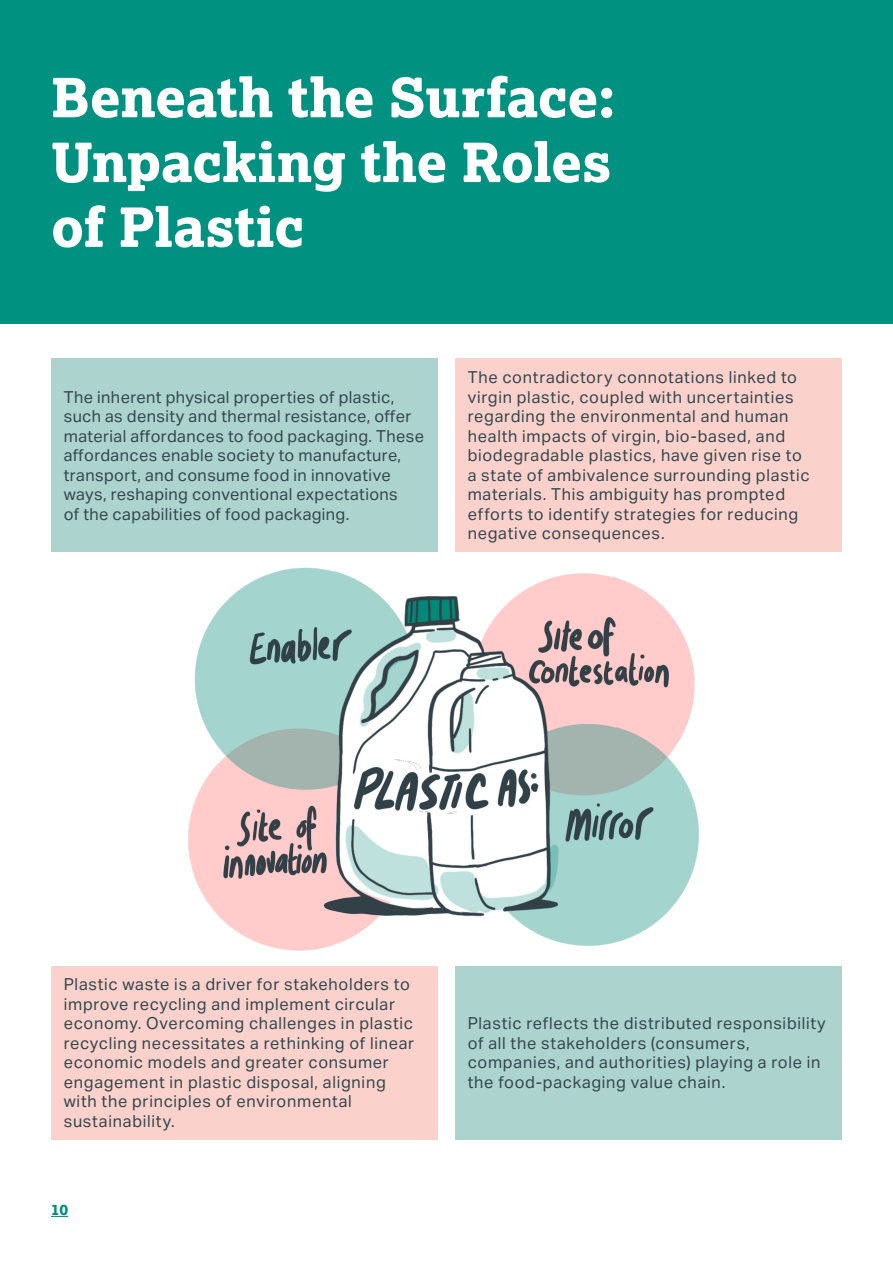
<style>
.page{position:relative;width:893px;height:1263px;background:#fff}
.page>*{position:absolute;margin:0;border:0;box-sizing:border-box;transform-origin:0 0}
.NewHeader0-white{font:800 54px/64.8px "Lexia";letter-spacing:-.005em;color:#fff;text-align:justify}
.New_Diagram_bodycopy11_13{font:16.5px/19.5px "Aktiv Grotesk";letter-spacing:.03em;color:#34474f}
.NewBodyCopy{font:16.5px/19.5px "Aktiv Grotesk";letter-spacing:.04em;color:#34474f}
.t1{font:800 15px "Lexia";color:#008d7b}
</style>
<div class="page">
<svg style="left:51px;top:1216px;width:17px;height:1px"></svg>
<div style="left:0;top:0;width:893px;height:323px;background:#009180"></div>
<div style="left:51px;top:359px;width:386px;height:193px;background:#add3ce"></div>
<div style="left:455px;top:359px;width:387px;height:193px;background:#fbd2cb"></div>
<div style="left:455px;top:966px;width:387px;height:174px;background:#add3ce"></div>
<img style="left:188px;top:567px;width:511px;height:400px">
<div style="left:51px;top:966px;width:386px;height:174px;background:#fbd2cb"></div>
<p class="NewHeader0-white" style="left:51px;top:64px;width:567px">Beneath the Surface:<br>Unpacking the Roles of Plastic</p>
<p class="New_Diagram_bodycopy11_13" style="left:64px;top:387px;width:362px">The inherent physical properties of plastic, such as density and thermal resistance, offer material affordances to food packaging. These affordances enable society to manufacture, transport, and consume food in innovative ways, reshaping conventional expectations<br>of the capabilities of food packaging.</p>
<p class="New_Diagram_bodycopy11_13" style="left:468px;top:368px;width:343px">The contradictory connotations linked to virgin plastic, coupled with uncertainties regarding the environmental and human health impacts of virgin, bio-based, and biodegradable plastics, have given rise to a state of ambivalence surrounding plastic materials. This ambiguity has prompted efforts to identify strategies for reducing negative consequences.</p>
<p class="NewBodyCopy" style="left:64px;top:975px;width:352px">Plastic waste is a driver for stakeholders to improve recycling and implement circular economy. Overcoming challenges in plastic recycling necessitates a rethinking of linear economic models and greater consumer engagement in plastic disposal, aligning with the principles of environmental sustainability.</p>
<p class="t1" style="left:51px;top:1200px;width:19px">10</p>
<p class="NewBodyCopy" style="left:468px;top:1014px;width:360px">Plastic reflects the distributed responsibility of all the stakeholders (consumers, companies, and authorities) playing a role in the food-packaging value chain.</p>
</div>
